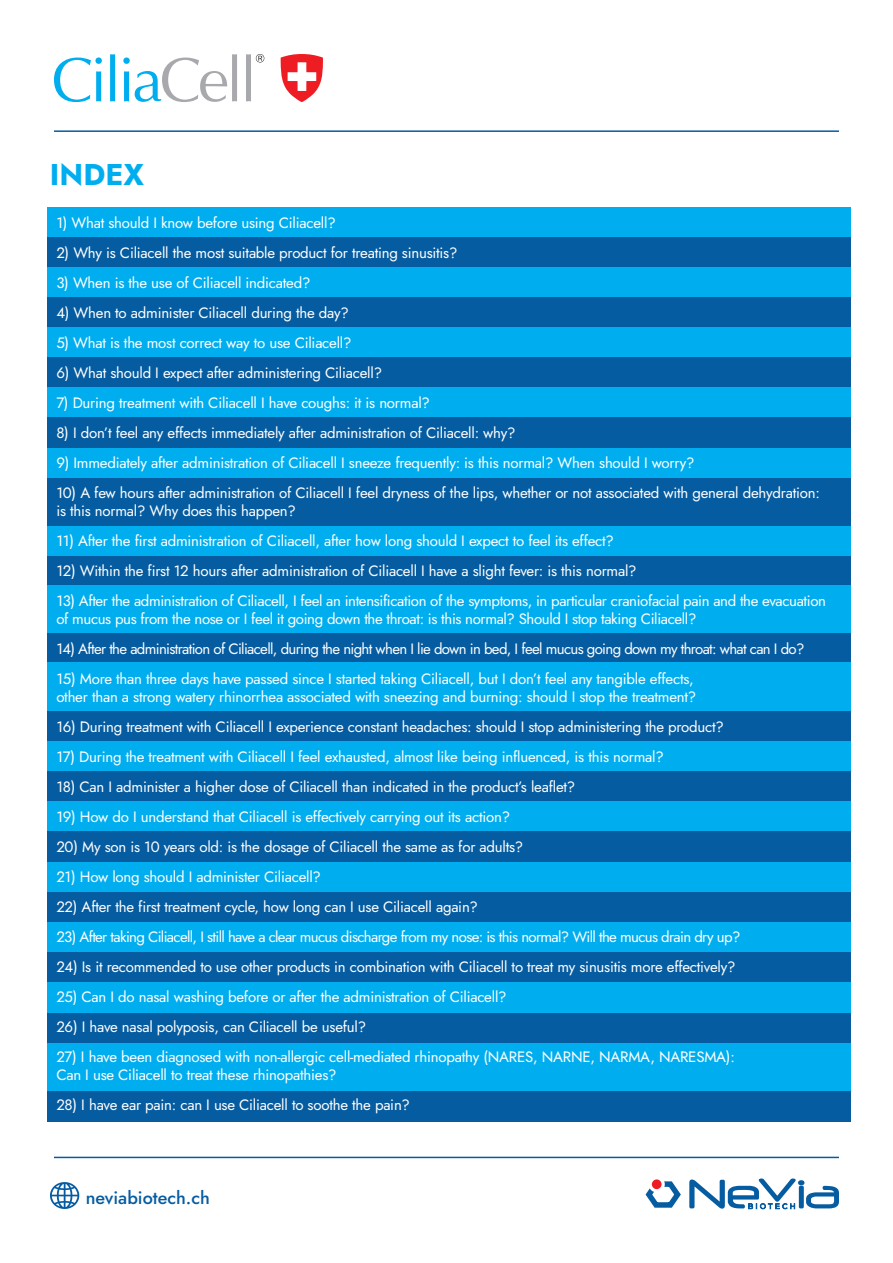
<style>
.page{position:relative;width:893px;height:1263px;background:#fff}
.page>*{position:absolute;margin:0;border:0;box-sizing:border-box;transform-origin:0 0}
.t1{font:700 30px "Jost";color:#00aeef}
.t2{font:500 18px "Jost";color:#065ca1}
.t3{font:15px/18px "Jost";letter-spacing:-.015em;color:#fff}
.t4{font:15px "Jost";letter-spacing:-.045em;color:#fff}
</style>
<div class="page">
<div style="left:47px;top:207px;width:803px;height:30px;background:#00aeef"></div>
<svg style="left:54px;top:57px;width:48px;height:45px"></svg>
<svg style="left:110px;top:54px;width:5px;height:47px"></svg>
<svg style="left:123px;top:54px;width:114px;height:48px"></svg>
<svg style="left:246px;top:54px;width:18px;height:47px"></svg>
<svg style="left:281px;top:54px;width:42px;height:48px"></svg>
<svg style="left:645px;top:1178px;width:194px;height:32px"></svg>
<hr style="left:54px;top:130px;width:785px;height:2px;background:#065ca1">
<hr style="left:54px;top:1157px;width:785px;height:1px;background:#065ca1">
<svg style="left:50px;top:1182px;width:30px;height:27px"></svg>
<div style="left:47px;top:237px;width:803px;height:30px;background:#065ca1"></div>
<div style="left:47px;top:267px;width:803px;height:31px;background:#00aeef"></div>
<div style="left:47px;top:298px;width:803px;height:30px;background:#065ca1"></div>
<div style="left:47px;top:328px;width:803px;height:30px;background:#00aeef"></div>
<div style="left:47px;top:358px;width:803px;height:30px;background:#065ca1"></div>
<div style="left:47px;top:388px;width:803px;height:30px;background:#00aeef"></div>
<div style="left:47px;top:418px;width:803px;height:30px;background:#065ca1"></div>
<div style="left:47px;top:448px;width:803px;height:30px;background:#00aeef"></div>
<div style="left:47px;top:478px;width:803px;height:48px;background:#065ca1"></div>
<div style="left:47px;top:526px;width:803px;height:30px;background:#00aeef"></div>
<div style="left:47px;top:556px;width:803px;height:29px;background:#065ca1"></div>
<div style="left:47px;top:585px;width:803px;height:48px;background:#00aeef"></div>
<div style="left:47px;top:633px;width:803px;height:30px;background:#065ca1"></div>
<div style="left:47px;top:663px;width:803px;height:48px;background:#00aeef"></div>
<div style="left:47px;top:711px;width:803px;height:30px;background:#065ca1"></div>
<div style="left:47px;top:741px;width:803px;height:30px;background:#00aeef"></div>
<div style="left:47px;top:771px;width:803px;height:30px;background:#065ca1"></div>
<div style="left:47px;top:801px;width:803px;height:31px;background:#00aeef"></div>
<div style="left:47px;top:832px;width:803px;height:30px;background:#065ca1"></div>
<div style="left:47px;top:862px;width:803px;height:30px;background:#00aeef"></div>
<div style="left:47px;top:892px;width:803px;height:30px;background:#065ca1"></div>
<div style="left:47px;top:922px;width:803px;height:30px;background:#00aeef"></div>
<div style="left:47px;top:952px;width:803px;height:31px;background:#065ca1"></div>
<div style="left:47px;top:983px;width:803px;height:30px;background:#00aeef"></div>
<div style="left:47px;top:1013px;width:803px;height:30px;background:#065ca1"></div>
<div style="left:47px;top:1043px;width:803px;height:48px;background:#00aeef"></div>
<div style="left:47px;top:1091px;width:803px;height:30px;background:#065ca1"></div>
<p class="t1" style="left:50px;top:154px;width:96px">INDEX</p>
<p class="t3" style="left:56px;top:213px;width:281px">1) What should I know before using Ciliacell?</p>
<p class="t3" style="left:56px;top:243px;width:403px">2) Why is Ciliacell the most suitable product for treating sinusitis?</p>
<p class="t3" style="left:56px;top:273px;width:256px">3) When is the use of Ciliacell indicated?</p>
<p class="t3" style="left:56px;top:303px;width:294px">4) When to administer Ciliacell during the day?</p>
<p class="t3" style="left:56px;top:333px;width:297px">5) What is the most correct way to use Ciliacell?</p>
<p class="t3" style="left:56px;top:363px;width:327px">6) What should I expect after administering Ciliacell?</p>
<p class="t3" style="left:56px;top:393px;width:375px">7) During treatment with Ciliacell I have coughs: it is normal?</p>
<p class="t3" style="left:56px;top:423px;width:461px">8) I don’t feel any effects immediately after administration of Ciliacell: why?</p>
<p class="t3" style="left:56px;top:453px;width:640px">9) Immediately after administration of Ciliacell I sneeze frequently: is this normal? When should I worry?</p>
<p class="t3" style="left:56px;top:483px;width:765px">10) A few hours after administration of Ciliacell I feel dryness of the lips, whether or not associated with general dehydration: is this normal? Why does this happen?</p>
<p class="t3" style="left:56px;top:531px;width:559px">11) After the first administration of Ciliacell, after how long should I expect to feel its effect?</p>
<p class="t3" style="left:56px;top:561px;width:582px">12) Within the first 12 hours after administration of Ciliacell I have a slight fever: is this normal?</p>
<p class="t3" style="left:56px;top:591px;width:771px">13) After the administration of Ciliacell, I feel an intensification of the symptoms, in particular craniofacial pain and the evacuation of mucus pus from the nose or I feel it going down the throat: is this normal? Should I stop taking Ciliacell?</p>
<p class="t4" style="left:56px;top:638px;width:750px">14) After the administration of Ciliacell, during the night when I lie down in bed, I feel mucus going down my throat: what can I do?</p>
<p class="t3" style="left:56px;top:669px;width:641px">15) More than three days have passed since I started taking Ciliacell, but I don’t feel any tangible effects, other than a strong watery rhinorrhea associated with sneezing and burning: should I stop the treatment?</p>
<p class="t3" style="left:56px;top:717px;width:669px">16) During treatment with Ciliacell I experience constant headaches: should I stop administering the product?</p>
<p class="t3" style="left:56px;top:747px;width:609px">17) During the treatment with Ciliacell I feel exhausted, almost like being influenced, is this normal?</p>
<p class="t3" style="left:56px;top:777px;width:520px">18) Can I administer a higher dose of Ciliacell than indicated in the product’s leaflet?</p>
<p class="t3" style="left:56px;top:807px;width:455px">19) How do I understand that Ciliacell is effectively carrying out its action?</p>
<p class="t3" style="left:56px;top:837px;width:468px">20) My son is 10 years old: is the dosage of Ciliacell the same as for adults?</p>
<p class="t3" style="left:56px;top:867px;width:266px">21) How long should I administer Ciliacell?</p>
<p class="t3" style="left:56px;top:897px;width:423px">22) After the first treatment cycle, how long can I use Ciliacell again?</p>
<p class="t4" style="left:56px;top:926px;width:686px">23) After taking Ciliacell, I still have a clear mucus discharge from my nose: is this normal? Will the mucus drain dry up?</p>
<p class="t3" style="left:56px;top:957px;width:681px">24) Is it recommended to use other products in combination with Ciliacell to treat my sinusitis more effectively?</p>
<p class="t3" style="left:56px;top:987px;width:452px">25) Can I do nasal washing before or after the administration of Ciliacell?</p>
<p class="t3" style="left:56px;top:1017px;width:311px">26) I have nasal polyposis, can Ciliacell be useful?</p>
<p class="t3" style="left:56px;top:1047px;width:680px">27) I have been diagnosed with non-allergic cell-mediated rhinopathy (NARES, NARNE, NARMA, NARESMA):<br>Can I use Ciliacell to treat these rhinopathies?</p>
<p class="t3" style="left:56px;top:1095px;width:355px">28) I have ear pain: can I use Ciliacell to soothe the pain?</p>
<p class="t2" style="left:86px;top:1185px;width:126px">neviabiotech.ch</p>
</div>
